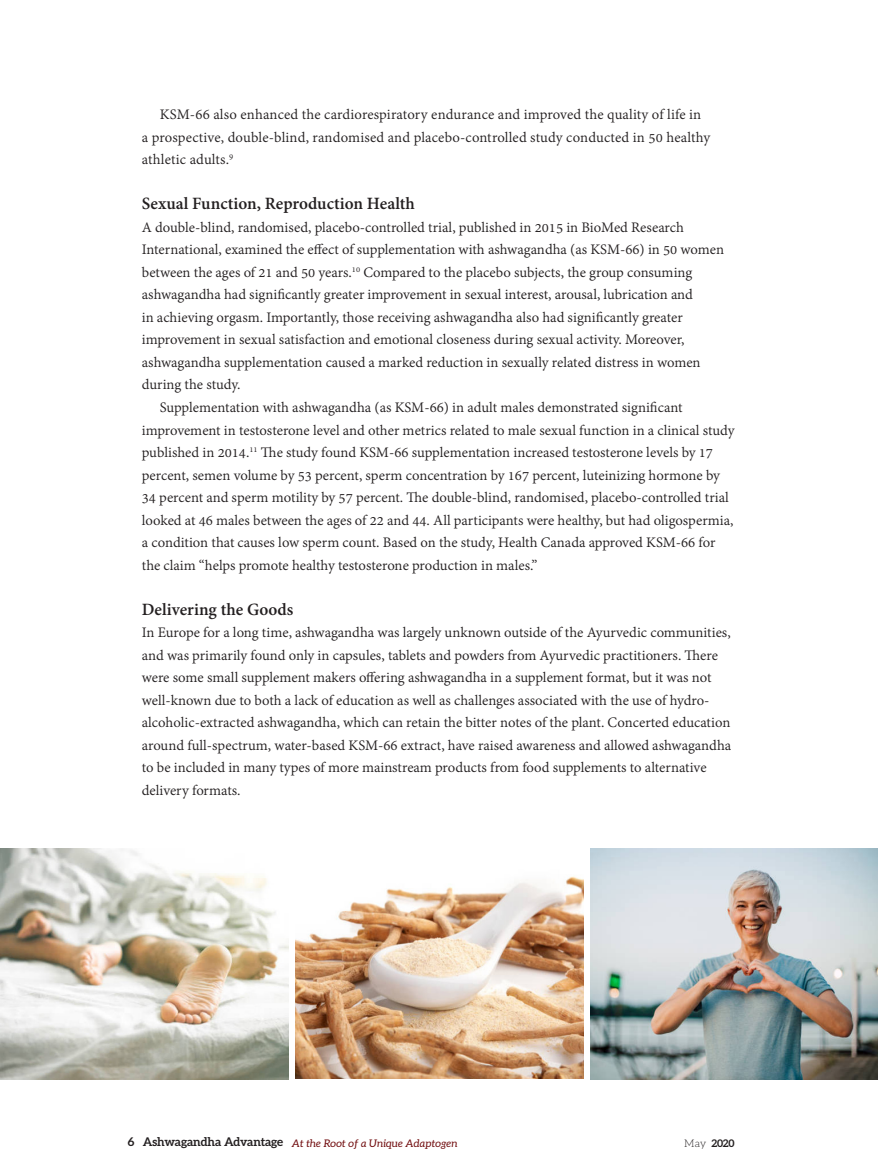
<style>
.page{position:relative;width:878px;height:1175px;background:#fff}
.page>*{position:absolute;margin:0;border:0;box-sizing:border-box;transform-origin:0 0}
.t1{font:700 18.75px "Adobe Devanagari";color:#231f20}
.t2{font:15.75px/22.5px "Adobe Devanagari";color:#231f20}
.t3{font:700 12px "Aleo";letter-spacing:-.01em;color:#231f20}
.t4{font:italic 10.5px "Aleo";letter-spacing:.01em;color:#710d0f}
.t5{font:700 10.5px "Aleo";color:#231f20}
.s1{font-weight:300}
</style>
<div class="page">
<img style="left:0;top:848px;width:289px;height:231px">
<img style="left:295px;top:876px;width:288px;height:202px">
<img style="left:590px;top:848px;width:288px;height:231px">
<p class="t2" style="left:142px;top:105px;width:570px;text-indent:18px">KSM-66 also enhanced the cardiorespiratory endurance and improved the quality of life in a prospective, double-blind, randomised and placebo-controlled study conducted in 50 healthy athletic adults.<sup>9</sup></p>
<p class="t1" style="left:142px;top:193px;width:274px">Sexual Function, Reproduction Health</p>
<p class="t2" style="left:142px;top:217px;width:584px">A double-blind, randomised, placebo-controlled trial, published in 2015 in BioMed Research International, examined the effect of supplementation with ashwagandha (as KSM-66) in 50 women between the ages of 21 and 50 years.<sup>10</sup> Compared to the placebo subjects, the group consuming ashwagandha had significantly greater improvement in sexual interest, arousal, lubrication and<br>in achieving orgasm. Importantly, those receiving ashwagandha also had significantly greater improvement in sexual satisfaction and emotional closeness during sexual activity. Moreover, ashwagandha supplementation caused a marked reduction in sexually related distress in women during the study.</p>
<p class="t2" style="left:142px;top:397px;width:594px;text-indent:18px">Supplementation with ashwagandha (as KSM-66) in adult males demonstrated significant improvement in testosterone level and other metrics related to male sexual function in a clinical study published in 2014.<sup>11</sup> The study found KSM-66 supplementation increased testosterone levels by 17 percent, semen volume by 53 percent, sperm concentration by 167 percent, luteinizing hormone by 34 percent and sperm motility by 57 percent. The double-blind, randomised, placebo-controlled trial looked at 46 males between the ages of 22 and 44. All participants were healthy, but had oligospermia, a condition that causes low sperm count. Based on the study, Health Canada approved KSM-66 for the claim “helps promote healthy testosterone production in males.”</p>
<p class="t1" style="left:142px;top:598px;width:153px">Delivering the Goods</p>
<p class="t2" style="left:142px;top:622px;width:591px">In Europe for a long time, ashwagandha was largely unknown outside of the Ayurvedic communities, and was primarily found only in capsules, tablets and powders from Ayurvedic practitioners. There were some small supplement makers offering ashwagandha in a supplement format, but it was not well-known due to both a lack of education as well as challenges associated with the use of hydro&shy;alcoholic-extracted ashwagandha, which can retain the bitter notes of the plant. Concerted education around full-spectrum, water-based KSM-66 extract, have raised awareness and allowed ashwagandha to be included in many types of more mainstream products from food supplements to alternative delivery formats.</p>
<p class="t3" style="left:128px;top:1135px;width:157px">6 Ashwagandha Advantage</p>
<p class="t4" style="left:292px;top:1137px;width:167px">At the Root of a Unique Adaptogen</p>
<p class="t5" style="left:684px;top:1137px;width:52px"><span class="s1">May</span> 2020</p>
</div>
